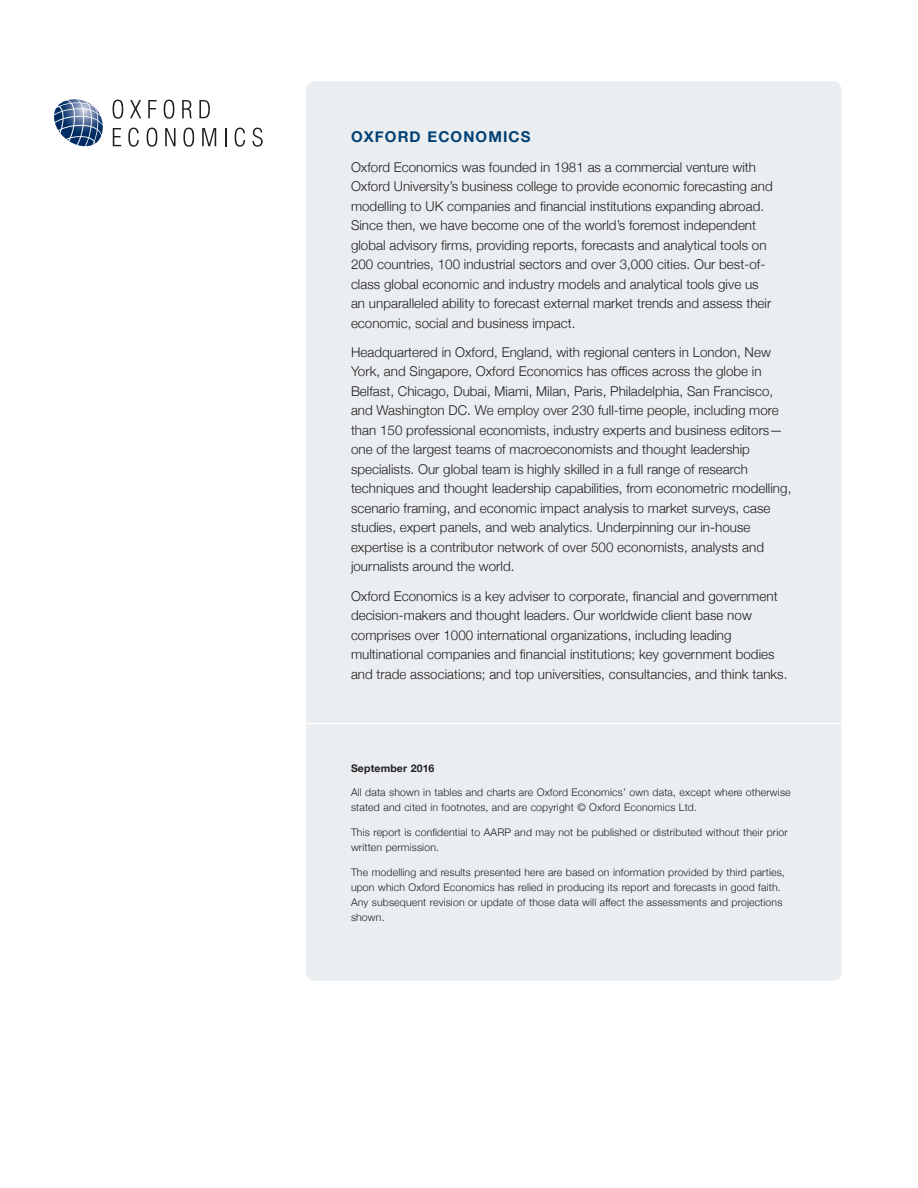
<style>
.page{position:relative;width:918px;height:1188px;background:#fff}
.page>*{position:absolute;margin:0;border:0;box-sizing:border-box;transform-origin:0 0}
.t1{font:700 15px "Helvetica Neue";letter-spacing:.075em;color:#004074}
.t2{font:300 13.5px/19.5px "Helvetica Neue";letter-spacing:.005em;color:#231f20}
.t3{font:300 10.5px/15px "Helvetica Neue";letter-spacing:.015em;color:#231f20}
.t4{font:700 10.5px "Helvetica Neue";letter-spacing:.015em;color:#231f20}
</style>
<div class="page">
<div style="left:306px;top:81px;width:536px;height:900px;background:#eaeef0;border-radius:9px"></div>
<svg style="left:113px;top:128px;width:8px;height:18px"></svg>
<svg style="left:128px;top:128px;width:11px;height:19px"></svg>
<svg style="left:147px;top:128px;width:10px;height:19px"></svg>
<svg style="left:165px;top:128px;width:11px;height:18px"></svg>
<svg style="left:183px;top:128px;width:11px;height:19px"></svg>
<svg style="left:202px;top:128px;width:14px;height:18px"></svg>
<svg style="left:225px;top:128px;width:1px;height:18px"></svg>
<svg style="left:235px;top:128px;width:10px;height:19px"></svg>
<svg style="left:252px;top:128px;width:11px;height:19px"></svg>
<svg style="left:113px;top:100px;width:10px;height:19px"></svg>
<svg style="left:130px;top:100px;width:11px;height:18px"></svg>
<svg style="left:148px;top:100px;width:9px;height:18px"></svg>
<svg style="left:164px;top:100px;width:10px;height:19px"></svg>
<svg style="left:182px;top:100px;width:10px;height:18px"></svg>
<svg style="left:199px;top:100px;width:11px;height:18px"></svg>
<svg style="left:54px;top:99px;width:49px;height:30px"></svg>
<hr style="left:306px;top:723px;width:536px;height:1px;background:#fff">
<p class="t1" style="left:351px;top:125px;width:181px">OXFORD ECONOMICS</p>
<p class="t2" style="left:351px;top:156px;width:423px">Oxford Economics was founded in 1981 as a commercial venture with Oxford University’s business college to provide economic forecasting and modelling to UK companies and financial institutions expanding abroad.<br>Since then, we have become one of the world’s foremost independent global advisory firms, providing reports, forecasts and analytical tools on 200 countries, 100 industrial sectors and over 3,000 cities. Our best-of&shy;class global economic and industry models and analytical tools give us an unparalleled ability to forecast external market trends and assess their economic, social and business impact.</p>
<p class="t2" style="left:351px;top:342px;width:442px">Headquartered in Oxford, England, with regional centers in London, New York, and Singapore, Oxford Economics has offices across the globe in Belfast, Chicago, Dubai, Miami, Milan, Paris, Philadelphia, San Francisco, and Washington DC. We employ over 230 full-time people, including more than 150 professional economists, industry experts and business editors— one of the largest teams of macroeconomists and thought leadership specialists. Our global team is highly skilled in a full range of research techniques and thought leadership capabilities, from econometric modelling, scenario framing, and economic impact analysis to market surveys, case studies, expert panels, and web analytics. Underpinning our in-house expertise is a contributor network of over 500 economists, analysts and journalists around the world.</p>
<p class="t2" style="left:351px;top:585px;width:438px">Oxford Economics is a key adviser to corporate, financial and government decision-makers and thought leaders. Our worldwide client base now comprises over 1000 international organizations, including leading multinational companies and financial institutions; key government bodies and trade associations; and top universities, consultancies, and think tanks.</p>
<p class="t4" style="left:351px;top:760px;width:85px">September 2016</p>
<p class="t3" style="left:351px;top:785px;width:441px">All data shown in tables and charts are Oxford Economics’ own data, except where otherwise stated and cited in footnotes, and are copyright © Oxford Economics Ltd.</p>
<p class="t3" style="left:351px;top:824px;width:438px">This report is confidential to AARP and may not be published or distributed without their prior written permission.</p>
<p class="t3" style="left:351px;top:864px;width:435px">The modelling and results presented here are based on information provided by third parties, upon which Oxford Economics has relied in producing its report and forecasts in good faith.<br>Any subsequent revision or update of those data will affect the assessments and projections shown.</p>
</div>
